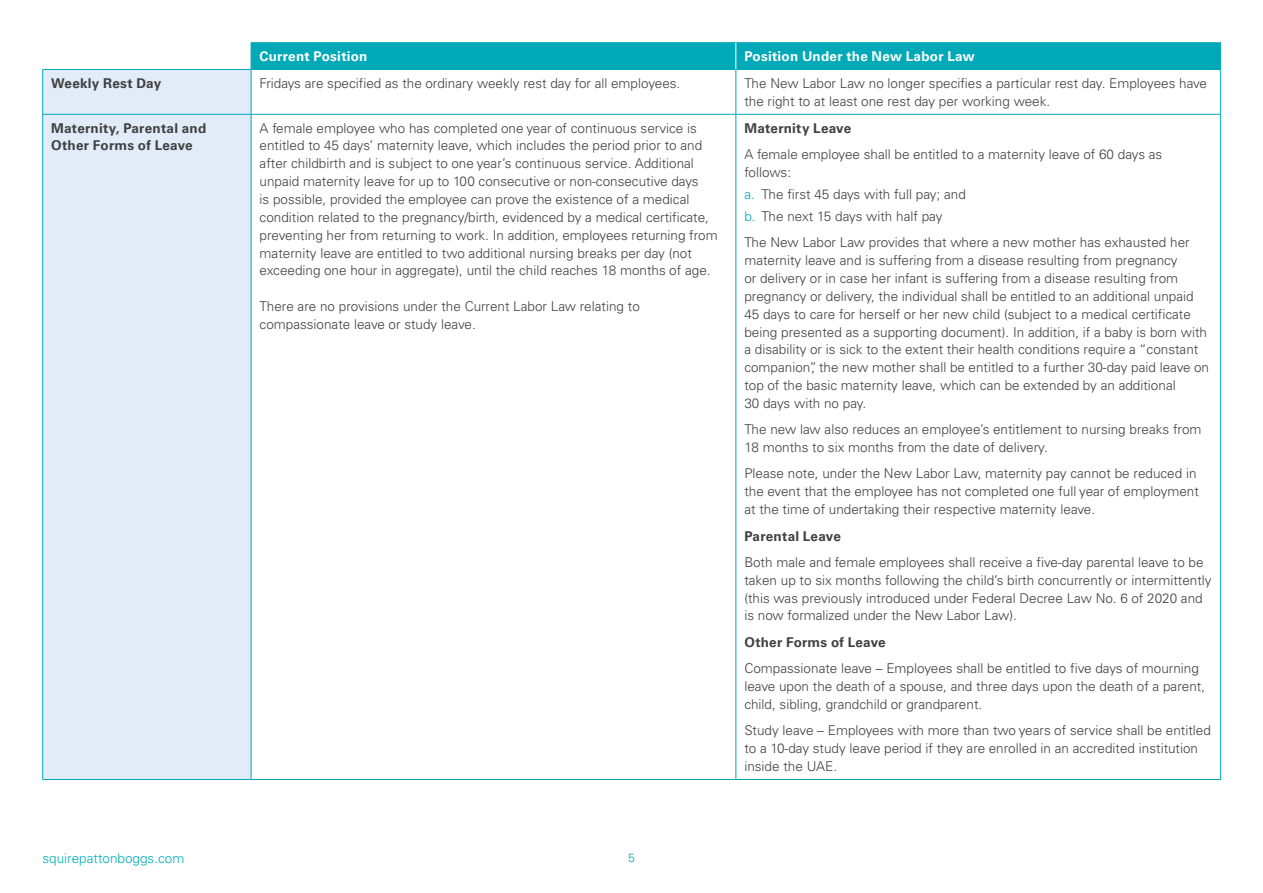
<style>
.page{position:relative;width:1263px;height:893px;background:#fff}
.page>*{position:absolute;margin:0;border:0;box-sizing:border-box;transform-origin:0 0}
.t1{font:300 13.5px/17.9px "Univers LTCYR 45";color:#414042}
.t2{font:700 13.5px/17.9px "Univers LTCYR 65";letter-spacing:.015em;color:#414042}
.t3{font:700 13.5px "Univers LTCYR 65";letter-spacing:.02em;color:#fff}
.t4{font:300 13.5px "Univers LTCYR 45";color:#00afbc}
.t5{font:300 12px "Univers LTCYR 45";color:#00a9b7}
.s1{color:#00a9b7}
</style>
<div class="page">
<div style="left:43px;top:70px;width:208px;height:709px;background:#e1ecf8"></div>
<hr style="left:251px;top:42px;width:485px;height:1px;background:#00a9b7">
<hr style="left:736px;top:42px;width:485px;height:1px;background:#00a9b7">
<hr style="left:43px;top:69px;width:208px;height:1px;background:#00a9b7">
<hr style="left:42px;top:70px;width:1px;height:44px;background:#00a9b7">
<hr style="left:251px;top:69px;width:485px;height:1px;background:#00a9b7">
<hr style="left:251px;top:70px;width:1px;height:44px;background:#00a9b7">
<hr style="left:736px;top:69px;width:485px;height:1px;background:#00a9b7">
<hr style="left:736px;top:70px;width:1px;height:44px;background:#00a9b7">
<hr style="left:1220px;top:70px;width:1px;height:44px;background:#00a9b7">
<hr style="left:43px;top:114px;width:208px;height:1px;background:#00a9b7">
<hr style="left:42px;top:114px;width:1px;height:665px;background:#00a9b7">
<hr style="left:251px;top:114px;width:485px;height:1px;background:#00a9b7">
<hr style="left:251px;top:114px;width:1px;height:665px;background:#00a9b7">
<hr style="left:736px;top:114px;width:485px;height:1px;background:#00a9b7">
<hr style="left:736px;top:114px;width:1px;height:665px;background:#00a9b7">
<hr style="left:1220px;top:114px;width:1px;height:665px;background:#00a9b7">
<hr style="left:43px;top:779px;width:208px;height:1px;background:#00a9b7">
<hr style="left:251px;top:779px;width:485px;height:1px;background:#00a9b7">
<hr style="left:736px;top:779px;width:485px;height:1px;background:#00a9b7">
<div style="left:251px;top:43px;width:970px;height:26px;background:#00a9b7"></div>
<p class="t3" style="left:260px;top:47px;width:109px">Current Position</p>
<p class="t3" style="left:744px;top:47px;width:232px">Position Under the New Labor Law</p>
<p class="t2" style="left:51px;top:73px;width:112px">Weekly Rest Day</p>
<p class="t1" style="left:260px;top:74px;width:422px">Fridays are specified as the ordinary weekly rest day for all employees.</p>
<p class="t1" style="left:744px;top:74px;width:464px">The New Labor Law no longer specifies a particular rest day. Employees have the right to at least one rest day per working week.</p>
<p class="t2" style="left:51px;top:118px;width:157px">Maternity, Parental and<br>Other Forms of Leave</p>
<p class="t1" style="left:260px;top:118px;width:460px">A female employee who has completed one year of continuous service is entitled to 45 days’ maternity leave, which includes the period prior to and after childbirth and is subject to one year’s continuous service. Additional unpaid maternity leave for up to 100 consecutive or non-consecutive days<br>is possible, provided the employee can prove the existence of a medical condition related to the pregnancy/birth, evidenced by a medical certificate, preventing her from returning to work. In addition, employees returning from maternity leave are entitled to two additional nursing breaks per day (not exceeding one hour in aggregate), until the child reaches 18 months of age.</p>
<p class="t1" style="left:260px;top:297px;width:382px">There are no provisions under the Current Labor Law relating to compassionate leave or study leave.</p>
<p class="t2" style="left:744px;top:118px;width:108px">Maternity Leave</p>
<p class="t1" style="left:744px;top:145px;width:419px">A female employee shall be entitled to a maternity leave of 60 days as follows:</p>
<p class="t1" style="left:744px;top:183px;width:223px;line-height:22px"><span class="s1">a.</span> The first 45 days with full pay; and <span class="s1">b.</span> The next 15 days with half pay</p>
<p class="t1" style="left:744px;top:233px;width:466px">The New Labor Law provides that where a new mother has exhausted her maternity leave and is suffering from a disease resulting from pregnancy<br>or delivery or in case her infant is suffering from a disease resulting from pregnancy or delivery, the individual shall be entitled to an additional unpaid 45 days to care for herself or her new child (subject to a medical certificate being presented as a supporting document). In addition, if a baby is born with a disability or is sick to the extent their health conditions require a “constant companion”, the new mother shall be entitled to a further 30-day paid leave on top of the basic maternity leave, which can be extended by an additional<br>30 days with no pay.</p>
<p class="t1" style="left:744px;top:420px;width:459px">The new law also reduces an employee’s entitlement to nursing breaks from<br>18 months to six months from the date of delivery.</p>
<p class="t1" style="left:744px;top:464px;width:456px">Please note, under the New Labor Law, maternity pay cannot be reduced in the event that the employee has not completed one full year of employment at the time of undertaking their respective maternity leave.</p>
<p class="t2" style="left:744px;top:526px;width:98px">Parental Leave</p>
<p class="t1" style="left:744px;top:553px;width:469px">Both male and female employees shall receive a five-day parental leave to be taken up to six months following the child’s birth concurrently or intermittently (this was previously introduced under Federal Decree Law No. 6 of 2020 and is now formalized under the New Labor Law).</p>
<p class="t2" style="left:744px;top:632px;width:143px">Other Forms of Leave</p>
<p class="t1" style="left:744px;top:659px;width:462px">Compassionate leave – Employees shall be entitled to five days of mourning leave upon the death of a spouse, and three days upon the death of a parent, child, sibling, grandchild or grandparent.</p>
<p class="t1" style="left:744px;top:721px;width:468px">Study leave – Employees with more than two years of service shall be entitled to a 10-day study leave period if they are enrolled in an accredited institution inside the UAE.</p>
<p class="t4" style="left:43px;top:850px;width:143px">squirepattonboggs.com</p>
<p class="t5" style="left:628px;top:850px;width:8px">5</p>
</div>
